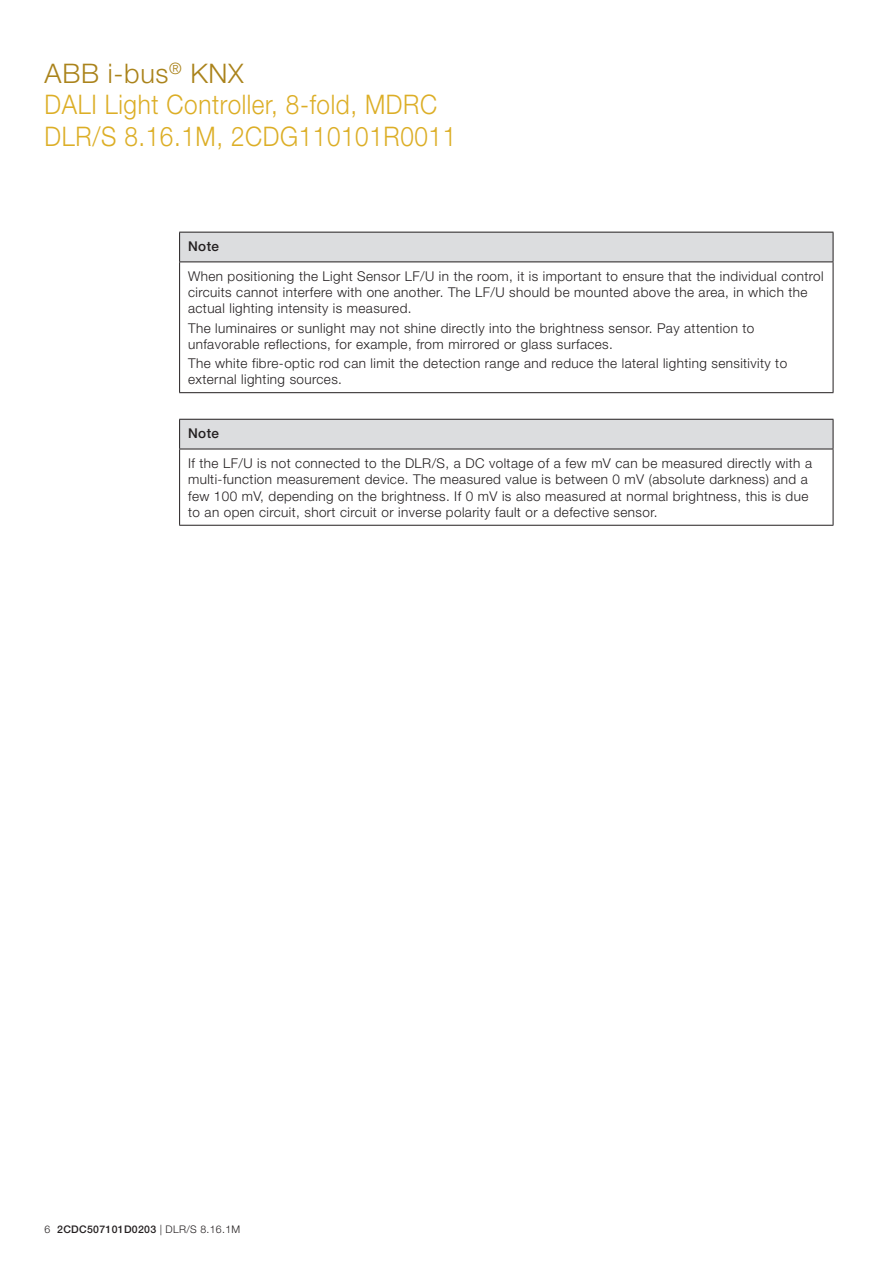
<style>
.page{position:relative;width:893px;height:1263px;background:#fff}
.page>*{position:absolute;margin:0;border:0;box-sizing:border-box;transform-origin:0 0}
.t1{font:300 27px/31.5px "Helvetica Neue LT";letter-spacing:.025em;color:#dcae26;scale:.9 1}
.t2{font:300 13.5px/16.2px "Helvetica Neue LT";letter-spacing:.03em;color:#231f20}
.t3{font:500 13.5px "Helvetica Neue LT";letter-spacing:.03em;color:#231f20}
.t4{font:500 10.5px "Helvetica Neue LT";letter-spacing:.03em;color:#231f20}
.s1{color:#aa831b}
.s2{font-weight:300}
</style>
<div class="page">
<div style="left:180px;top:232px;width:653px;height:30px;background:#dcdddf"></div>
<hr style="left:179px;top:232px;width:654px;height:1px;background:#231f20">
<svg style="left:179px;top:232px;width:1px;height:29px"></svg>
<svg style="left:833px;top:232px;width:1px;height:29px"></svg>
<hr style="left:179px;top:261px;width:654px;height:1px;background:#231f20">
<hr style="left:179px;top:262px;width:1px;height:130px;background:#231f20">
<hr style="left:833px;top:262px;width:1px;height:130px;background:#231f20">
<hr style="left:179px;top:392px;width:654px;height:1px;background:#231f20">
<div style="left:180px;top:419px;width:653px;height:30px;background:#dcdddf"></div>
<hr style="left:179px;top:419px;width:654px;height:1px;background:#231f20">
<svg style="left:179px;top:420px;width:1px;height:29px"></svg>
<svg style="left:833px;top:420px;width:1px;height:29px"></svg>
<hr style="left:179px;top:449px;width:654px;height:1px;background:#231f20">
<hr style="left:179px;top:449px;width:1px;height:76px;background:#231f20">
<hr style="left:833px;top:449px;width:1px;height:76px;background:#231f20">
<hr style="left:179px;top:525px;width:654px;height:1px;background:#231f20">
<h1 class="t1" style="left:45px;top:57px;width:459px"><span class="s1">ABB i-bus</span><sup>®</sup> <span class="s1">KNX<br></span>DALI Light Controller, 8-fold, MDRC<br>DLR/S 8.16.1M, 2CDG110101R0011</h1>
<p class="t3" style="left:188px;top:238px;width:32px">Note</p>
<p class="t2" style="left:188px;top:268px;width:637px">When positioning the Light Sensor LF/U in the room, it is important to ensure that the individual control circuits cannot interfere with one another. The LF/U should be mounted above the area, in which the actual lighting intensity is measured.</p>
<p class="t2" style="left:188px;top:319px;width:568px">The luminaires or sunlight may not shine directly into the brightness sensor. Pay attention to unfavorable reflections, for example, from mirrored or glass surfaces.</p>
<p class="t2" style="left:188px;top:355px;width:601px">The white fibre-optic rod can limit the detection range and reduce the lateral lighting sensitivity to external lighting sources.</p>
<p class="t3" style="left:188px;top:425px;width:32px">Note</p>
<p class="t2" style="left:188px;top:455px;width:625px">If the LF/U is not connected to the DLR/S, a DC voltage of a few mV can be measured directly with a multi-function measurement device. The measured value is between 0 mV (absolute darkness) and a few 100 mV, depending on the brightness. If 0 mV is also measured at normal brightness, this is due to an open circuit, short circuit or inverse polarity fault or a defective sensor.</p>
<p class="t4" style="left:45px;top:1223px;width:197px"><span class="s2">6</span> 2CDC507101D0203 <span class="s2">| DLR/S 8.16.1M</span></p>
</div>
